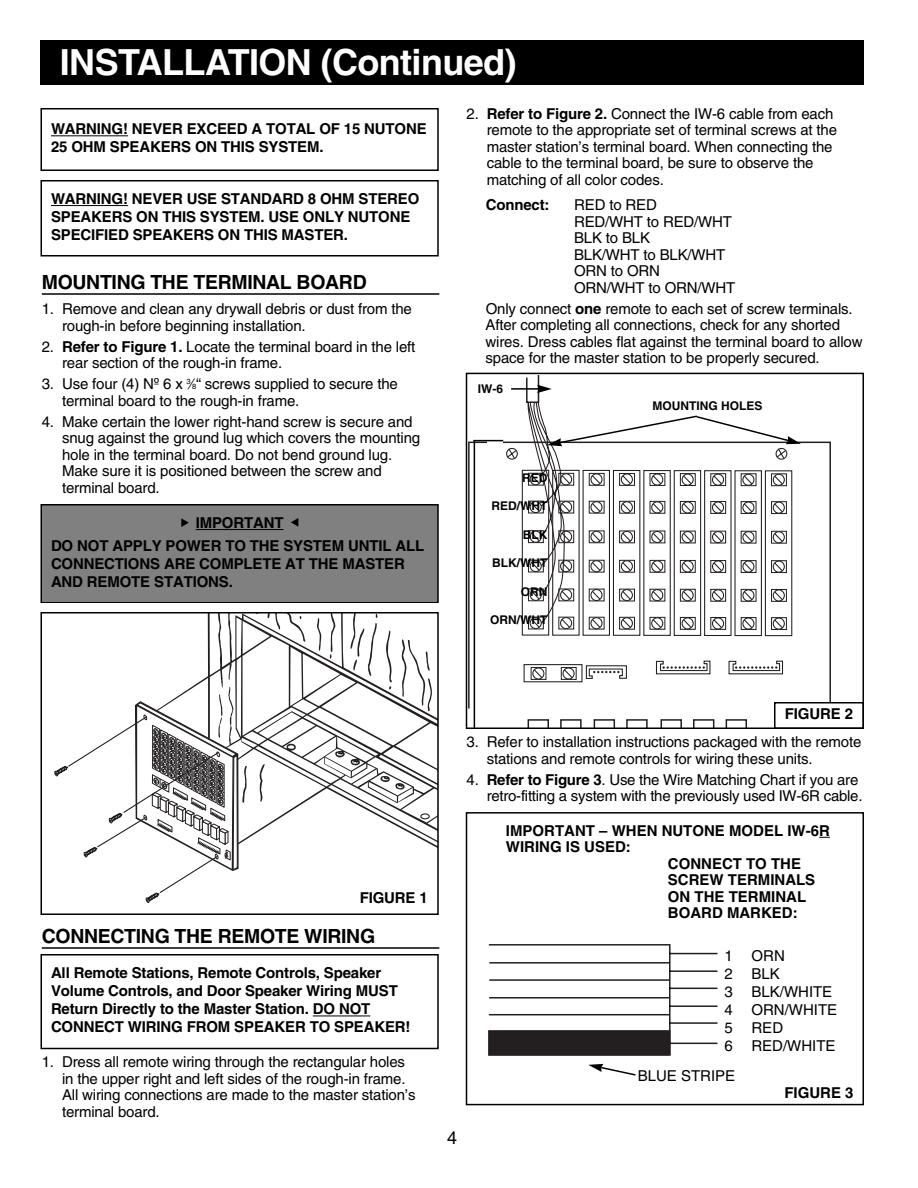
<style>
.page{position:relative;width:918px;height:1188px;background:#fff}
.page>*{position:absolute;margin:0;border:0;box-sizing:border-box;transform-origin:0 0}
.t1{font:700 36px "Helvetica";letter-spacing:-.015em;color:#fff}
.t2{font:700 19.5px "Helvetica";letter-spacing:-.015em;color:#000}
.t3{font:18px "Helvetica";color:#000}
.t4{font:15px/16.5px "Helvetica";letter-spacing:-.01em;color:#000}
.t5{font:700 15px/18px "Helvetica";letter-spacing:-.01em;color:#000}
.t6{font:700 12px "Helvetica";color:#000}
.s1{font-weight:700}
.s2{font-size:7.5px}
</style>
<div class="page">
<hr style="left:42px;top:293px;width:397px;height:2px;background:#000">
<hr style="left:42px;top:947px;width:397px;height:2px;background:#000">
<hr style="left:51px;top:135px;width:77px;height:1px;background:#000">
<div style="left:40px;top:108px;width:399px;height:63px;border:2px solid #000"></div>
<hr style="left:51px;top:205px;width:77px;height:1px;background:#000">
<div style="left:40px;top:180px;width:399px;height:76px;border:2px solid #000"></div>
<div style="left:42px;top:506px;width:395px;height:96px;background:#808080"></div>
<hr style="left:196px;top:529px;width:88px;height:1px;background:#000">
<div style="left:40px;top:504px;width:399px;height:99px;border:2px solid #000"></div>
<hr style="left:313px;top:1016px;width:57px;height:1px;background:#000">
<div style="left:40px;top:954px;width:399px;height:95px;border:2px solid #000"></div>
<div style="left:40px;top:40px;width:824px;height:46px;background:#000"></div>
<svg style="left:488px;top:944px;width:230px;height:112px"></svg>
<div style="left:466px;top:812px;width:398px;height:293px;border:2px solid #000"></div>
<svg style="left:589px;top:1064px;width:47px;height:12px"></svg>
<svg style="left:54px;top:615px;width:379px;height:288px"></svg>
<div style="left:40px;top:612px;width:399px;height:303px;border:2px solid #000"></div>
<svg style="left:469px;top:441px;width:362px;height:270px"></svg>
<div style="left:522px;top:470px;width:27px;height:166px;background:#fff;border:1px solid #231f20"></div>
<svg style="left:552px;top:470px;width:28px;height:166px"></svg>
<div style="left:583px;top:470px;width:27px;height:166px;background:#fff;border:1px solid #231f20"></div>
<div style="left:613px;top:470px;width:27px;height:166px;background:#fff;border:1px solid #231f20"></div>
<svg style="left:619px;top:629px;width:16px;height:1px"></svg>
<div style="left:643px;top:470px;width:28px;height:166px;background:#fff;border:1px solid #231f20"></div>
<svg style="left:650px;top:629px;width:15px;height:1px"></svg>
<div style="left:674px;top:470px;width:27px;height:166px;background:#fff;border:1px solid #231f20"></div>
<svg style="left:680px;top:629px;width:16px;height:1px"></svg>
<div style="left:704px;top:470px;width:28px;height:166px;background:#fff;border:1px solid #231f20"></div>
<svg style="left:710px;top:629px;width:16px;height:1px"></svg>
<div style="left:712px;top:617px;width:12px;height:13px;background:#322e2f;border:1px solid #231f20;border-radius:50%"></div>
<div style="left:734px;top:470px;width:28px;height:166px;background:#fff;border:1px solid #231f20"></div>
<div style="left:741px;top:617px;width:15px;height:13px;background:#2e2a2b;border:1px solid #231f20"></div>
<div style="left:742px;top:617px;width:12px;height:13px;background:#2a2627;border:1px solid #231f20;border-radius:50%"></div>
<div style="left:765px;top:470px;width:27px;height:166px;background:#fff;border:1px solid #231f20"></div>
<div style="left:771px;top:617px;width:16px;height:13px;background:#242021"></div>
<div style="left:773px;top:618px;width:12px;height:12px;background:#282425;border:1px solid #231f20;border-radius:50%"></div>
<svg style="left:506px;top:447px;width:11px;height:12px"></svg>
<div style="left:561px;top:667px;width:16px;height:13px;background:#fff;border:1px solid #231f20"></div>
<svg style="left:563px;top:667px;width:12px;height:13px"></svg>
<svg style="left:563px;top:668px;width:11px;height:11px"></svg>
<svg style="left:531px;top:667px;width:15px;height:13px"></svg>
<svg style="left:532px;top:667px;width:12px;height:13px"></svg>
<svg style="left:533px;top:668px;width:10px;height:11px"></svg>
<svg style="left:527px;top:719px;width:220px;height:7px"></svg>
<svg style="left:585px;top:665px;width:42px;height:14px"></svg>
<svg style="left:655px;top:660px;width:56px;height:15px"></svg>
<svg style="left:728px;top:660px;width:56px;height:15px"></svg>
<div style="left:466px;top:373px;width:398px;height:356px;border:2px solid #000"></div>
<div style="left:776px;top:704px;width:86px;height:24px;background:#fff"></div>
<div style="left:774px;top:702px;width:90px;height:27px;border:2px solid #000"></div>
<hr style="left:511px;top:388px;width:27px;height:2px;background:#000">
<svg style="left:525px;top:374px;width:276px;height:255px"></svg>
<div style="left:488px;top:434px;width:15px;height:293px;background:#fff"></div>
<hr style="left:474px;top:440px;width:1px;height:288px;background:#000">
<svg style="left:475px;top:440px;width:28px;height:1px"></svg>
<h1 class="t1" style="left:60px;top:49px;width:458px">INSTALLATION (Continued)</h1>
<p class="t5" style="left:51px;top:121px;width:377px">WARNING! NEVER EXCEED A TOTAL OF 15 NUTONE<br>25 OHM SPEAKERS ON THIS SYSTEM.</p>
<p class="t5" style="left:51px;top:191px;width:370px">WARNING! NEVER USE STANDARD 8 OHM STEREO<br>SPEAKERS ON THIS SYSTEM. USE ONLY NUTONE<br>SPECIFIED SPEAKERS ON THIS MASTER.</p>
<h2 class="t2" style="left:42px;top:275px;width:327px">MOUNTING THE TERMINAL BOARD</h2>
<p class="t4" style="left:62px;top:302px;width:351px;text-indent:-20px">1. Remove and clean any drywall debris or dust from the rough-in before beginning installation.</p>
<p class="t4" style="left:62px;top:340px;width:355px;text-indent:-20px">2. <span class="s1">Refer to Figure 1.</span> Locate the terminal board in the left rear section of the rough-in frame.</p>
<p class="t4" style="left:62px;top:377px;width:337px;text-indent:-20px">3. Use four (4) Nº 6 x <sup>3</sup>⁄<span class="s2">8</span>“ screws supplied to secure the terminal board to the rough-in frame.</p>
<p class="t4" style="left:62px;top:415px;width:360px;text-indent:-20px">4. Make certain the lower right-hand screw is secure and snug against the ground lug which covers the mounting hole in the terminal board. Do not bend ground lug.<br>Make sure it is positioned between the screw and terminal board.</p>
<p class="t5" style="left:51px;top:513px;width:375px;line-height:22.5px;text-align:center">IMPORTANT<br>DO NOT APPLY POWER TO THE SYSTEM UNTIL ALL</p>
<p class="t5" style="left:51px;top:556px;width:355px">CONNECTIONS ARE COMPLETE AT THE MASTER<br>AND REMOTE STATIONS.</p>
<p class="t4" style="left:487px;top:107px;width:352px;text-indent:-20px">2. <span class="s1">Refer to Figure 2.</span> Connect the IW-6 cable from each remote to the appropriate set of terminal screws at the master station’s terminal board. When connecting the cable to the terminal board, be sure to observe the matching of all color codes.</p>
<p class="t5" style="left:486px;top:198px;width:65px">Connect:</p>
<p class="t4" style="left:574px;top:198px;width:163px">RED to RED<br>RED/WHT to RED/WHT<br>BLK to BLK<br>BLK/WHT to BLK/WHT<br>ORN to ORN<br>ORN/WHT to ORN/WHT</p>
<p class="t4" style="left:486px;top:302px;width:378px">Only connect <span class="s1">one</span> remote to each set of screw terminals.<br>After completing all connections, check for any shorted wires. Dress cables flat against the terminal board to allow space for the master station to be properly secured.</p>
<p class="t6" style="left:478px;top:385px;width:27px">IW-6</p>
<p class="t6" style="left:522px;top:473px;width:27px">RED</p>
<p class="t6" style="left:492px;top:502px;width:57px">RED/WHT</p>
<p class="t6" style="left:523px;top:530px;width:26px">BLK</p>
<p class="t6" style="left:492px;top:559px;width:57px">BLK/WHT</p>
<p class="t6" style="left:521px;top:587px;width:28px">ORN</p>
<p class="t6" style="left:490px;top:616px;width:59px">ORN/WHT</p>
<p class="t6" style="left:652px;top:402px;width:111px">MOUNTING HOLES</p>
<p class="t5" style="left:360px;top:891px;width:70px">FIGURE 1</p>
<h2 class="t2" style="left:42px;top:929px;width:335px">CONNECTING THE REMOTE WIRING</h2>
<p class="t5" style="left:51px;top:966px;width:361px">All Remote Stations, Remote Controls, Speaker Volume Controls, and Door Speaker Wiring MUST Return Directly to the Master Station. DO NOT CONNECT WIRING FROM SPEAKER TO SPEAKER!</p>
<p class="t4" style="left:62px;top:1055px;width:355px;text-indent:-20px">1. Dress all remote wiring through the rectangular holes in the upper right and left sides of the rough-in frame.<br>All wiring connections are made to the master station’s terminal board.</p>
<p class="t5" style="left:785px;top:706px;width:70px">FIGURE 2</p>
<p class="t4" style="left:487px;top:735px;width:376px;text-indent:-20px">3. Refer to installation instructions packaged with the remote stations and remote controls for wiring these units.</p>
<p class="t4" style="left:466px;top:773px;width:398px;text-align:right">4. <span class="s1">Refer to Figure 3</span>. Use the Wire Matching Chart if you are retro-fitting a system with the previously used IW-6R cable.</p>
<p class="t5" style="left:506px;top:823px;width:326px">IMPORTANT – WHEN NUTONE MODEL IW-6R</p>
<p class="t5" style="left:506px;top:839px;width:126px">WIRING IS USED:</p>
<p class="t5" style="left:668px;top:856px;width:135px">CONNECT TO THE</p>
<p class="t5" style="left:668px;top:872px;width:149px">SCREW TERMINALS</p>
<p class="t5" style="left:668px;top:889px;width:140px">ON THE TERMINAL</p>
<p class="t5" style="left:668px;top:905px;width:131px">BOARD MARKED:</p>
<p class="t4" style="left:724px;top:948px;width:114px;line-height:18px">1 ORN<br>2 BLK<br>3 BLK/WHITE<br>4 ORN/WHITE<br>5 RED<br>6 RED/WHITE</p>
<p class="t4" style="left:638px;top:1069px;width:99px">BLUE STRIPE</p>
<p class="t5" style="left:784px;top:1085px;width:71px">FIGURE 3</p>
<p class="t3" style="left:447px;top:1131px;width:12px">4</p>
</div>
